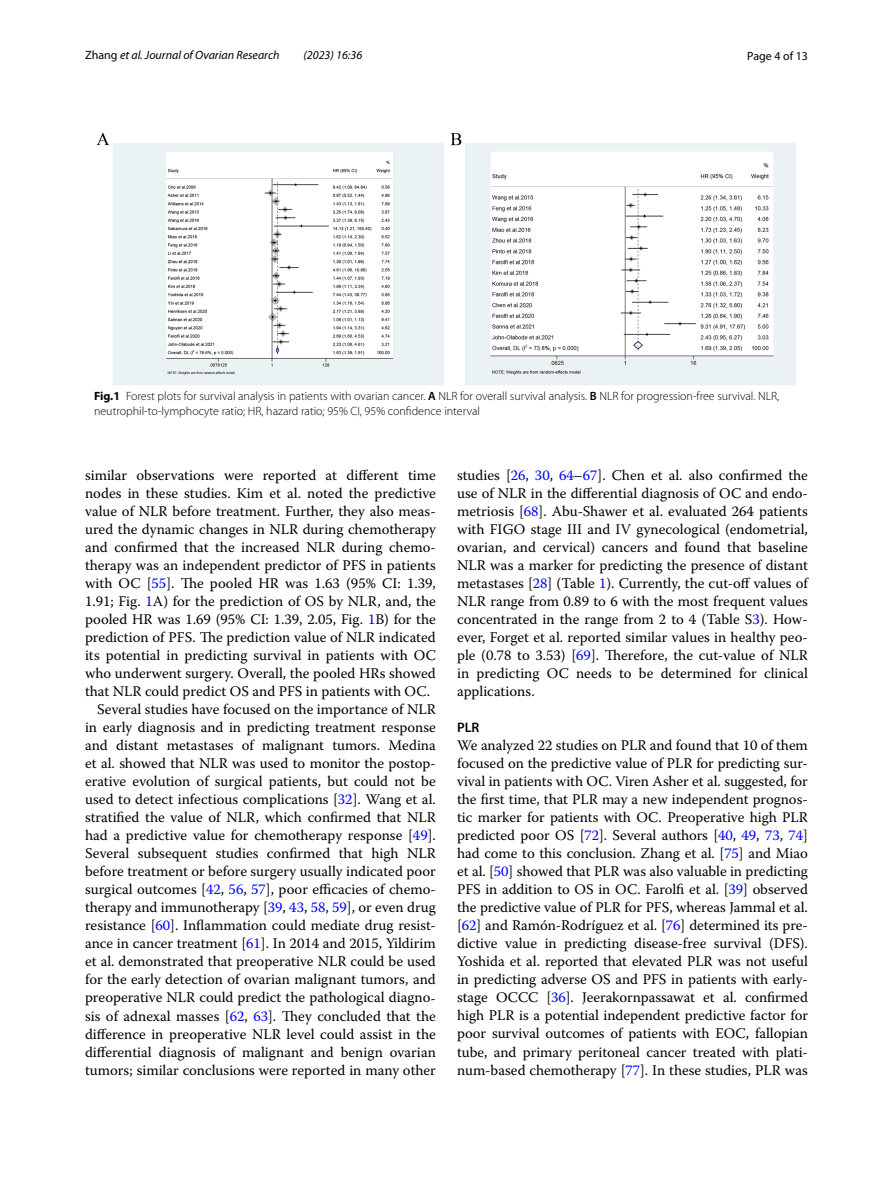
<style>
.page{position:relative;width:893px;height:1187px;background:#fff}
.page>*{position:absolute;margin:0;border:0;box-sizing:border-box;transform-origin:0 0}
.t1{font:14.7px/18px "Warnock Pro";color:#000;text-align:justify}
.t2{font:600 13.8px "Myriad Pro";color:#000}
.t3{font:300 12px/15px "Myriad Pro";color:#000}
.t4{font:italic 12px "Myriad Pro";color:#000}
.t5{font:12px "Myriad Pro";color:#000}
.s1{font-style:normal}
.s2{font-weight:700}
.s3{font-weight:600}
.s4{color:#00f}
</style>
<div class="page">
<img style="left:96px;top:133px;width:700px;height:252px">
<p class="t4" style="left:85px;top:48px;width:196px"><span class="s1">Zhang</span> et al. Journal of Ovarian Research</p>
<p class="t4" style="left:304px;top:48px;width:60px">(2023) 16:36</p>
<p class="t5" style="left:747px;top:48px;width:62px">Page 4 of 13</p>
<p class="t3" style="left:94px;top:389px;width:687px"><span class="s2">Fig.1</span> Forest plots for survival analysis in patients with ovarian cancer. <span class="s3">A</span> NLR for overall survival analysis. <span class="s3">B</span> NLR for progression-free survival. NLR, neutrophil-to-lymphocyte ratio; HR, hazard ratio; 95% CI, 95% confidence interval</p>
<p class="t1" style="left:85px;top:466px;width:352px">similar observations were reported at different time</p>
<p class="t1" style="left:85px;top:484px;width:352px">nodes in these studies. Kim et al. noted the predictive</p>
<p class="t1" style="left:85px;top:502px;width:352px">value of NLR before treatment. Further, they also meas-</p>
<p class="t1" style="left:85px;top:520px;width:352px">ured the dynamic changes in NLR during chemotherapy</p>
<p class="t1" style="left:85px;top:538px;width:352px">and confirmed that the increased NLR during chemo-</p>
<p class="t1" style="left:85px;top:556px;width:352px">therapy was an independent predictor of PFS in patients</p>
<p class="t1" style="left:85px;top:574px;width:352px">with OC [<span class="s4">55</span>]. The pooled HR was 1.63 (95% CI: 1.39,</p>
<p class="t1" style="left:85px;top:592px;width:352px">1.91; Fig. <span class="s4">1</span>A) for the prediction of OS by NLR, and, the</p>
<p class="t1" style="left:85px;top:610px;width:352px">pooled HR was 1.69 (95% CI: 1.39, 2.05, Fig. <span class="s4">1</span>B) for the</p>
<p class="t1" style="left:85px;top:628px;width:352px">prediction of PFS. The prediction value of NLR indicated</p>
<p class="t1" style="left:85px;top:646px;width:352px">its potential in predicting survival in patients with OC</p>
<p class="t1" style="left:85px;top:664px;width:352px">who underwent surgery. Overall, the pooled HRs showed</p>
<p class="t1" style="left:85px;top:682px;width:347px">that NLR could predict OS and PFS in patients with OC.</p>
<p class="t1" style="left:97px;top:700px;width:340px">Several studies have focused on the importance of NLR</p>
<p class="t1" style="left:85px;top:718px;width:352px">in early diagnosis and in predicting treatment response</p>
<p class="t1" style="left:85px;top:736px;width:352px">and distant metastases of malignant tumors. Medina</p>
<p class="t1" style="left:85px;top:754px;width:352px">et al. showed that NLR was used to monitor the postop-</p>
<p class="t1" style="left:85px;top:772px;width:352px">erative evolution of surgical patients, but could not be</p>
<p class="t1" style="left:85px;top:790px;width:352px">used to detect infectious complications [<span class="s4">32</span>]. Wang et al.</p>
<p class="t1" style="left:85px;top:808px;width:352px">stratified the value of NLR, which confirmed that NLR</p>
<p class="t1" style="left:85px;top:826px;width:352px">had a predictive value for chemotherapy response [<span class="s4">49</span>].</p>
<p class="t1" style="left:85px;top:844px;width:352px">Several subsequent studies confirmed that high NLR</p>
<p class="t1" style="left:85px;top:862px;width:352px">before treatment or before surgery usually indicated poor</p>
<p class="t1" style="left:85px;top:880px;width:352px">surgical outcomes [<span class="s4">42</span>, <span class="s4">56</span>, <span class="s4">57</span>], poor efficacies of chemo-</p>
<p class="t1" style="left:85px;top:898px;width:352px">therapy and immunotherapy [<span class="s4">39</span>, <span class="s4">43</span>, <span class="s4">58</span>, <span class="s4">59</span>], or even drug</p>
<p class="t1" style="left:85px;top:916px;width:352px">resistance [<span class="s4">60</span>]. Inflammation could mediate drug resist-</p>
<p class="t1" style="left:85px;top:934px;width:352px">ance in cancer treatment [<span class="s4">61</span>]. In 2014 and 2015, Yildirim</p>
<p class="t1" style="left:85px;top:952px;width:352px">et al. demonstrated that preoperative NLR could be used</p>
<p class="t1" style="left:85px;top:970px;width:352px">for the early detection of ovarian malignant tumors, and</p>
<p class="t1" style="left:85px;top:988px;width:352px">preoperative NLR could predict the pathological diagno-</p>
<p class="t1" style="left:85px;top:1006px;width:352px">sis of adnexal masses [<span class="s4">62</span>, <span class="s4">63</span>]. They concluded that the</p>
<p class="t1" style="left:85px;top:1024px;width:352px">difference in preoperative NLR level could assist in the</p>
<p class="t1" style="left:85px;top:1042px;width:352px">differential diagnosis of malignant and benign ovarian</p>
<p class="t1" style="left:85px;top:1060px;width:352px">tumors; similar conclusions were reported in many other</p>
<p class="t1" style="left:457px;top:466px;width:352px">studies [<span class="s4">26</span>, <span class="s4">30</span>, <span class="s4">64</span>–<span class="s4">67</span>]. Chen et al. also confirmed the use of NLR in the differential diagnosis of OC and endo&shy;metriosis [<span class="s4">68</span>]. Abu-Shawer et al. evaluated 264 patients with FIGO stage III and IV gynecological (endometrial, ovarian, and cervical) cancers and found that baseline NLR was a marker for predicting the presence of distant metastases [<span class="s4">28</span>] (Table <span class="s4">1</span>). Currently, the cut-off values of NLR range from 0.89 to 6 with the most frequent values concentrated in the range from 2 to 4 (Table S<span class="s4">3</span>). How&shy;ever, Forget et al. reported similar values in healthy peo&shy;ple (0.78 to 3.53) [<span class="s4">69</span>]. Therefore, the cut-value of NLR in predicting OC needs to be determined for clinical applications.</p>
<p class="t2" style="left:457px;top:719px;width:24px">PLR</p>
<p class="t1" style="left:457px;top:736px;width:352px">We analyzed 22 studies on PLR and found that 10 of them focused on the predictive value of PLR for predicting sur&shy;vival in patients with OC. Viren Asher et al. suggested, for the first time, that PLR may a new independent prognos&shy;tic marker for patients with OC. Preoperative high PLR predicted poor OS [<span class="s4">72</span>]. Several authors [<span class="s4">40</span>, <span class="s4">49</span>, <span class="s4">73</span>, <span class="s4">74</span>] had come to this conclusion. Zhang et al. [<span class="s4">75</span>] and Miao et al. [<span class="s4">50</span>] showed that PLR was also valuable in predicting PFS in addition to OS in OC. Farolfi et al. [<span class="s4">39</span>] observed the predictive value of PLR for PFS, whereas Jammal et al. [<span class="s4">62</span>] and Ramón-Rodríguez et al. [<span class="s4">76</span>] determined its pre&shy;dictive value in predicting disease-free survival (DFS).<br>Yoshida et al. reported that elevated PLR was not useful in predicting adverse OS and PFS in patients with early&shy;stage OCCC [<span class="s4">36</span>]. Jeerakornpassawat et al. confirmed high PLR is a potential independent predictive factor for poor survival outcomes of patients with EOC, fallopian tube, and primary peritoneal cancer treated with plati&shy;num-based chemotherapy [<span class="s4">77</span>]. In these studies, PLR was</p>
</div>
